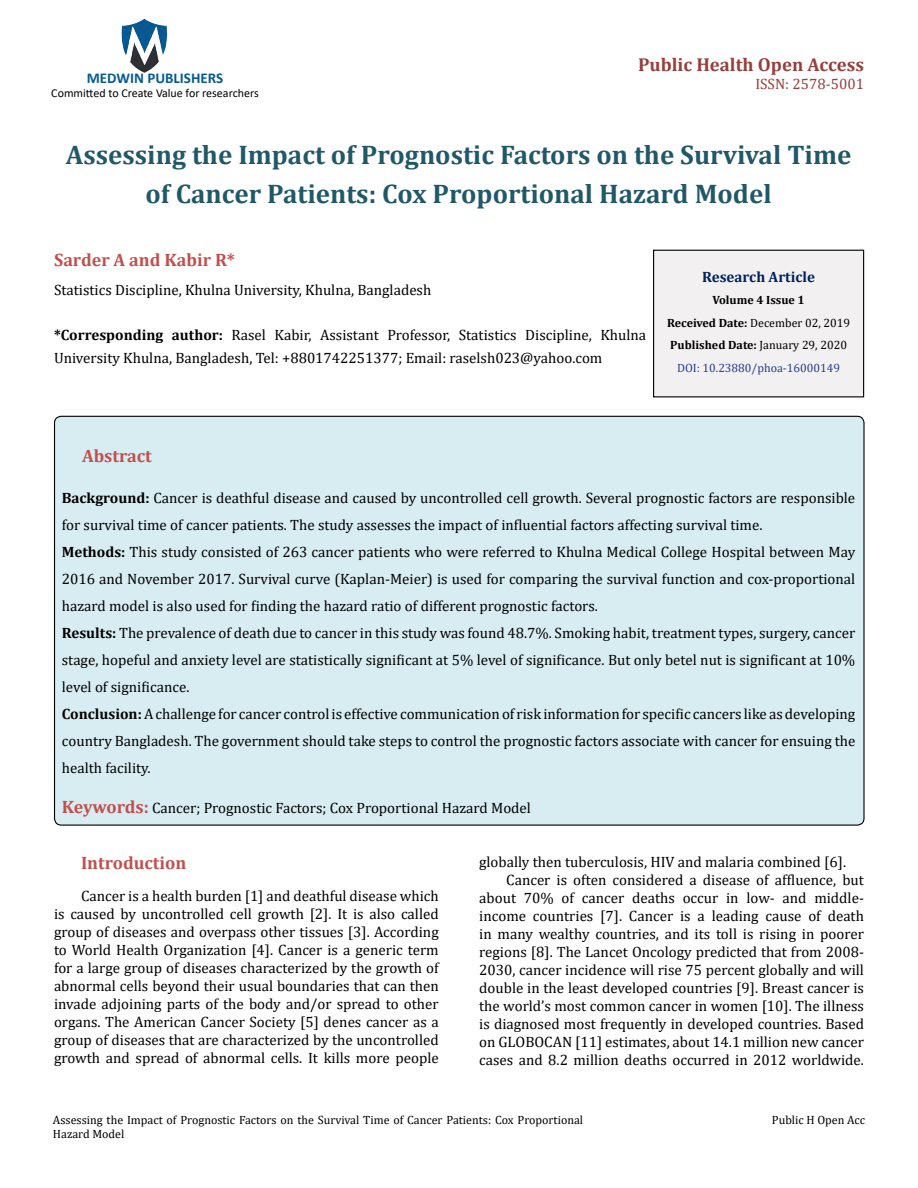
<style>
.page{position:relative;width:918px;height:1188px;background:#fff}
.page>*{position:absolute;margin:0;border:0;box-sizing:border-box;transform-origin:0 0}
.t1{font:700 27px/39px "Cambria";color:#215868;text-align:center}
.t2{font:700 18.75px "Cambria";color:#953f3c}
.t3{font:700 18px "Cambria";color:#c0504d}
.t4{font:15px/27px "Cambria";color:#010000}
.t5{font:15px/22.5px "Cambria";color:#000}
.t6{font:700 15px "Calibri";color:#085a91}
.t7{font:700 15px "Cambria";color:#002060}
.t8{font:15px "Cambria";color:#953f3c}
.t9{font:12px/14.4px "Cambria";color:#000}
.t10{font:700 12px/22.5px "Cambria";color:#000;text-align:center}
.t11{font:12px "Calibri";color:#000}
.s1{font-weight:700}
.s2{font-weight:400}
.s3{font-weight:400;color:#25408f}
.s4{font-weight:700;font-size:18px;color:#c0504d}
</style>
<div class="page">
<img style="left:121px;top:18px;width:47px;height:55px">
<div style="left:654px;top:250px;width:210px;height:147px;background:#f2f0f0"></div>
<div style="left:653px;top:250px;width:211px;height:147px;border:1px solid #010000"></div>
<div style="left:55px;top:416px;width:809px;height:409px;background:#d8edf2;border-radius:7px"></div>
<p class="t6" style="left:87px;top:67px;width:138px">MEDWIN PUBLISHERS</p>
<p class="t11" style="left:51px;top:85px;width:209px">Committed to Create Value for researchers</p>
<p class="t2" style="left:638px;top:51px;width:227px">Public Health Open Access</p>
<p class="t8" style="left:755px;top:75px;width:110px">ISSN: 2578-5001</p>
<h1 class="t1" style="left:66px;top:134px;width:787px">Assessing the Impact of Prognostic Factors on the Survival Time of Cancer Patients: Cox Proportional Hazard Model</h1>
<p class="t3" style="left:54px;top:247px;width:182px">Sarder A and Kabir R*</p>
<p class="t5" style="left:54px;top:279px;width:379px">Statistics Discipline, Khulna University, Khulna, Bangladesh</p>
<p class="t5" style="left:54px;top:324px;width:594px"><span class="s1">*Corresponding author:</span> Rasel Kabir, Assistant Professor, Statistics Discipline, Khulna<br>University Khulna, Bangladesh, Tel: +8801742251377; Email: raselsh023@yahoo.com</p>
<p class="t7" style="left:702px;top:266px;width:114px">Research Article</p>
<p class="t10" style="left:667px;top:289px;width:185px">Volume 4 Issue 1<br>Received Date: <span class="s2">December 02, 2019<br></span>Published Date: <span class="s2">January 29, 2020<br></span><span class="s3">DOI: 10.23880/phoa-16000149</span></p>
<p class="t3" style="left:82px;top:444px;width:71px">Abstract</p>
<p class="t4" style="left:62px;top:484px;width:795px"><span class="s1">Background:</span> Cancer is deathful disease and caused by uncontrolled cell growth. Several prognostic factors are responsible for survival time of cancer patients. The study assesses the impact of influential factors affecting survival time.<br><span class="s1">Methods:</span> This study consisted of 263 cancer patients who were referred to Khulna Medical College Hospital between May 2016 and November 2017. Survival curve (Kaplan-Meier) is used for comparing the survival function and cox-proportional hazard model is also used for finding the hazard ratio of different prognostic factors.<br><span class="s1">Results:</span> The prevalence of death due to cancer in this study was found 48.7%. Smoking habit, treatment types, surgery, cancer stage, hopeful and anxiety level are statistically significant at 5% level of significance. But only betel nut is significant at 10% level of significance.<br><span class="s1">Conclusion:</span> A challenge for cancer control is effective communication of risk information for specific cancers like as developing country Bangladesh. The government should take steps to control the prognostic factors associate with cancer for ensuing the health facility.</p>
<p class="t4" style="left:62px;top:795px;width:471px"><span class="s4">Keywords:</span> Cancer; Prognostic Factors; Cox Proportional Hazard Model</p>
<p class="t3" style="left:81px;top:851px;width:107px">Introduction</p>
<p class="t4" style="left:54px;top:887px;width:386px;line-height:18px;text-align:justify;text-indent:27px">Cancer is a health burden [1] and deathful disease which is caused by uncontrolled cell growth [2]. It is also called group of diseases and overpass other tissues [3]. According to World Health Organization [4]. Cancer is a generic term for a large group of diseases characterized by the growth of abnormal cells beyond their usual boundaries that can then invade adjoining parts of the body and/or spread to other organs. The American Cancer Society [5] denes cancer as a group of diseases that are characterized by the uncontrolled growth and spread of abnormal cells. It kills more people</p>
<p class="t4" style="left:479px;top:848px;width:368px">globally then tuberculosis, HIV and malaria combined [6].</p>
<p class="t4" style="left:506px;top:866px;width:359px">Cancer is often considered a disease of affluence, but</p>
<p class="t4" style="left:479px;top:884px;width:386px">about 70% of cancer deaths occur in low- and middle-</p>
<p class="t4" style="left:479px;top:902px;width:386px">income countries [7]. Cancer is a leading cause of death</p>
<p class="t4" style="left:479px;top:920px;width:386px">in many wealthy countries, and its toll is rising in poorer</p>
<p class="t4" style="left:479px;top:938px;width:386px">regions [8]. The Lancet Oncology predicted that from 2008-</p>
<p class="t4" style="left:479px;top:956px;width:386px">2030, cancer incidence will rise 75 percent globally and will</p>
<p class="t4" style="left:479px;top:974px;width:386px">double in the least developed countries [9]. Breast cancer is</p>
<p class="t4" style="left:479px;top:992px;width:386px">the world’s most common cancer in women [10]. The illness</p>
<p class="t4" style="left:479px;top:1010px;width:386px">is diagnosed most frequently in developed countries. Based</p>
<p class="t4" style="left:479px;top:1028px;width:386px">on GLOBOCAN [11] estimates, about 14.1 million new cancer</p>
<p class="t4" style="left:479px;top:1046px;width:386px">cases and 8.2 million deaths occurred in 2012 worldwide.</p>
<p class="t9" style="left:53px;top:1113px;width:532px">Assessing the Impact of Prognostic Factors on the Survival Time of Cancer Patients: Cox Proportional<br>Hazard Model</p>
<p class="t9" style="left:772px;top:1113px;width:95px">Public H Open Acc</p>
</div>
